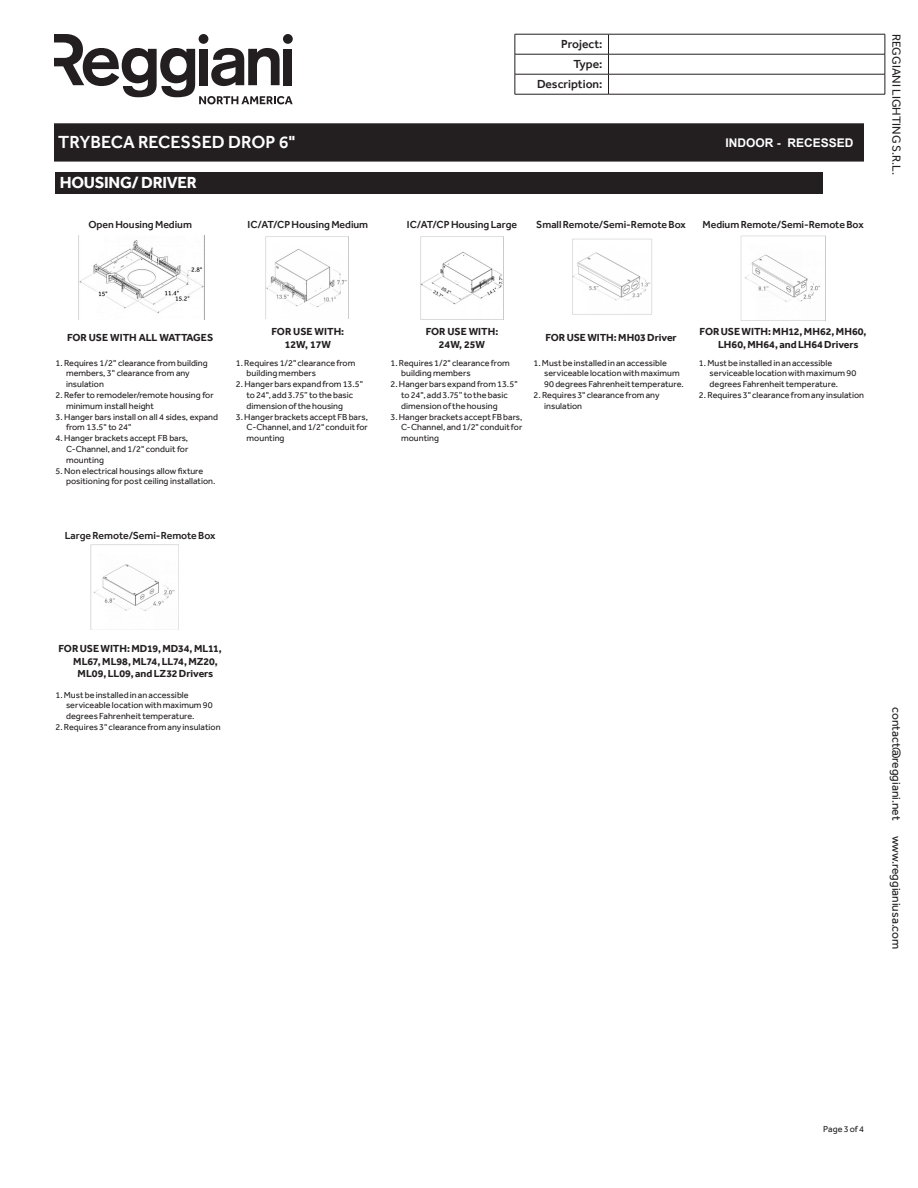
<style>
.page{position:relative;width:918px;height:1188px;background:#fff}
.page>*{position:absolute;margin:0;border:0;box-sizing:border-box;transform-origin:0 0}
.t1{font:500 18px "Effra";color:#fff}
.t2{font:700 16.5px "Effra";letter-spacing:-.015em;color:#fff}
.t3{font:12px "Effra";color:#231f20}
.t4{font:500 12px/20px "Effra";color:#231f20;text-align:right}
.t5{font:700 12px "Arial";color:#fff}
.t6{font:700 10.5px/12.6px "Effra";color:#231f20}
.t7{font:500 10.5px "Effra";letter-spacing:-.005em;color:#231f20}
.t8{font:9px/10.8px "Effra";color:#231f20}
</style>
<div class="page">
<hr style="left:515px;top:34px;width:94px;height:1px;background:#231f20">
<hr style="left:609px;top:34px;width:276px;height:1px;background:#231f20">
<hr style="left:515px;top:54px;width:94px;height:1px;background:#231f20">
<hr style="left:609px;top:54px;width:276px;height:1px;background:#231f20">
<hr style="left:515px;top:74px;width:94px;height:1px;background:#231f20">
<svg style="left:515px;top:34px;width:1px;height:60px"></svg>
<hr style="left:609px;top:74px;width:276px;height:1px;background:#231f20">
<svg style="left:608px;top:34px;width:1px;height:60px"></svg>
<hr style="left:515px;top:94px;width:94px;height:1px;background:#231f20">
<hr style="left:609px;top:94px;width:276px;height:1px;background:#231f20">
<svg style="left:885px;top:34px;width:1px;height:60px"></svg>
<svg style="left:54px;top:34px;width:239px;height:70px"></svg>
<div style="left:54px;top:123px;width:810px;height:39px;background:#231f20"></div>
<div style="left:55px;top:172px;width:768px;height:22px;background:#231f20"></div>
<img style="left:266px;top:249px;width:81px;height:58px">
<img style="left:420px;top:236px;width:84px;height:84px">
<img style="left:572px;top:238px;width:80px;height:77px">
<img style="left:740px;top:235px;width:86px;height:85px">
<img style="left:91px;top:544px;width:87px;height:86px">
<img style="left:78px;top:235px;width:127px;height:85px">
<h3 class="t4" style="left:537px;top:34px;width:67px">Project:<br>Type:<br>Description:</h3>
<h3 class="t3" style="left:903px;top:34px;width:142px;rotate:90deg">REGGIANI LIGHTING S.R.L.</h3>
<h1 class="t1" style="left:58px;top:132px;width:239px">TRYBECA RECESSED DROP 6"</h1>
<h3 class="t5" style="left:725px;top:134px;width:130px">INDOOR - RECESSED</h3>
<p class="t2" style="left:60px;top:173px;width:139px">HOUSING/ DRIVER</p>
<p class="t7" style="left:88px;top:219px;width:105px">Open Housing Medium</p>
<p class="t7" style="left:248px;top:219px;width:122px">IC/AT/CP Housing Medium</p>
<p class="t7" style="left:407px;top:219px;width:112px">IC/AT/CP Housing Large</p>
<p class="t7" style="left:536px;top:219px;width:151px">Small Remote/Semi-Remote Box</p>
<p class="t7" style="left:702px;top:219px;width:163px">Medium Remote/Semi-Remote Box</p>
<p class="t6" style="left:67px;top:331px;width:148px">FOR USE WITH ALL WATTAGES</p>
<p class="t8" style="left:66px;top:357px;width:143px;text-indent:-11px">1. Requires 1/2" clearance from building members, 3" clearance from any insulation</p>
<p class="t8" style="left:66px;top:390px;width:149px;text-indent:-11px">2. Refer to remodeler/remote housing for minimum install height</p>
<p class="t8" style="left:66px;top:411px;width:154px;text-indent:-11px">3. Hanger bars install on all 4 sides, expand from 13.5" to 24"</p>
<p class="t8" style="left:66px;top:433px;width:124px;text-align:justify;text-indent:-11px">4. Hanger brackets accept FB bars, C-Channel, and 1/2" conduit for mounting</p>
<p class="t8" style="left:66px;top:465px;width:151px;text-indent:-11px">5. Non electrical housings allow fixture positioning for post ceiling installation.</p>
<p class="t7" style="left:65px;top:529px;width:152px">Large Remote/Semi-Remote Box</p>
<p class="t6" style="left:272px;top:325px;width:74px">FOR USE WITH:</p>
<p class="t6" style="left:285px;top:338px;width:48px">12W, 17W</p>
<p class="t8" style="left:247px;top:357px;width:110px;text-indent:-11px">1. Requires 1/2" clearance from building members</p>
<p class="t8" style="left:247px;top:379px;width:118px;text-indent:-11px">2. Hanger bars expand from 13.5" to 24", add 3.75” to the basic dimension of the housing</p>
<p class="t8" style="left:247px;top:411px;width:123px;text-align:justify;text-indent:-11px">3. Hanger brackets accept FB bars, C-Channel, and 1/2" conduit for mounting</p>
<p class="t6" style="left:426px;top:325px;width:74px">FOR USE WITH:</p>
<p class="t6" style="left:439px;top:338px;width:48px">24W, 25W</p>
<p class="t8" style="left:401px;top:357px;width:110px;text-indent:-11px">1. Requires 1/2" clearance from building members</p>
<p class="t8" style="left:401px;top:379px;width:118px;text-indent:-11px">2. Hanger bars expand from 13.5" to 24", add 3.75” to the basic dimension of the housing</p>
<p class="t8" style="left:401px;top:411px;width:123px;text-align:justify;text-indent:-11px">3. Hanger brackets accept FB bars, C-Channel, and 1/2" conduit for mounting</p>
<p class="t6" style="left:545px;top:331px;width:133px">FOR USE WITH: MH03 Driver</p>
<p class="t6" style="left:718px;top:325px;width:150px;text-indent:-19px">FOR USE WITH: MH12, MH62, MH60,<br>LH60, MH64, and LH64 Drivers</p>
<p class="t8" style="left:544px;top:357px;width:141px;text-indent:-11px">1. Must be installed in an accessible serviceable location with maximum<br>90 degrees Fahrenheit temperature.</p>
<p class="t8" style="left:544px;top:390px;width:117px;text-indent:-11px">2. Requires 3" clearance from any insulation</p>
<p class="t8" style="left:710px;top:357px;width:148px;text-indent:-11px">1. Must be installed in an accessible serviceable location with maximum 90 degrees Fahrenheit temperature.</p>
<p class="t8" style="left:699px;top:390px;width:167px">2. Requires 3" clearance from any insulation</p>
<p class="t6" style="left:58px;top:642px;width:165px">FOR USE WITH: MD19, MD34, ML11,</p>
<p class="t6" style="left:73px;top:655px;width:146px">ML67, ML98, ML74, LL74, MZ20,</p>
<p class="t6" style="left:78px;top:667px;width:137px">ML09, LL09, and LZ32 Drivers</p>
<p class="t8" style="left:66px;top:689px;width:148px;text-indent:-11px">1. Must be installed in an accessible serviceable location with maximum 90 degrees Fahrenheit temperature.</p>
<p class="t8" style="left:55px;top:721px;width:167px">2. Requires 3" clearance from any insulation</p>
<h3 class="t3" style="left:903px;top:707px;width:115px;rotate:90deg">contact@reggiani.net</h3>
<h3 class="t3" style="left:903px;top:836px;width:115px;rotate:90deg">www.reggianiusa.com</h3>
<p class="t8" style="left:823px;top:1123px;width:42px">Page 3 of 4</p>
</div>
